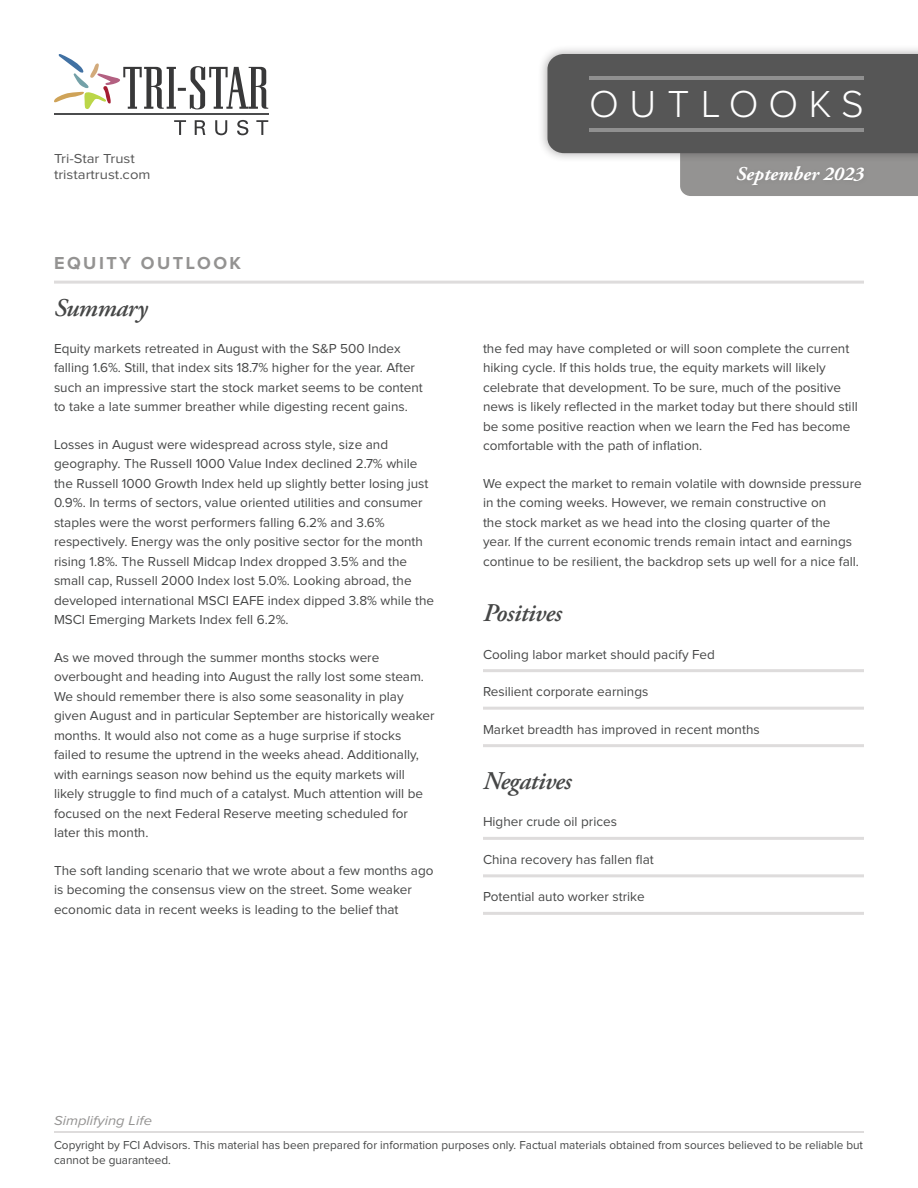
<style>
.page{position:relative;width:918px;height:1188px;background:#fff}
.page>*{position:absolute;margin:0;border:0;box-sizing:border-box;transform-origin:0 0}
.t1{font:300 39px "Proxima Nova";letter-spacing:.27em;color:#fff}
.bullets-square{font:italic 600 25.5px "Adobe Garamond Pro";letter-spacing:-.02em;color:#464747}
.palatino-main{font:italic 600 25.5px "Adobe Garamond Pro";letter-spacing:-.02em;color:#464747}
.t2{font:italic 700 19.5px "Adobe Garamond Pro";color:#fff}
.t3{font:700 18px "Proxima Nova";letter-spacing:.14em;color:#949392}
.palatino-main-2{font:13.5px/19.5px "Proxima Nova";color:#464747}
.bullets-square-2{font:13.5px "Proxima Nova";color:#464747}
.t4{font:13.5px/16.2px "Proxima Nova";color:#565656;scale:1.1 1}
.t5{font:italic 13.5px "Proxima Nova";color:#949392;scale:1.1 1}
.t6{font:12px/14.4px "Proxima Nova";color:#464747}
</style>
<div class="page">
<div style="left:538px;top:44px;width:380px;height:119px;background:#231f20;opacity:.38"></div>
<svg style="left:547px;top:54px;width:371px;height:142px;background:#727272"></svg>
<hr style="left:590px;top:76px;width:274px;height:4px;background:#909090">
<hr style="left:590px;top:128px;width:274px;height:4px;background:#909090">
<div style="left:732px;top:162px;width:137px;height:29px;background:#939291"></div>
<hr style="left:483px;top:669px;width:381px;height:3px;background:#dedcdc">
<hr style="left:483px;top:707px;width:381px;height:3px;background:#dedcdc">
<hr style="left:483px;top:744px;width:381px;height:3px;background:#dedcdc">
<hr style="left:483px;top:837px;width:381px;height:3px;background:#dedcdc">
<hr style="left:483px;top:874px;width:381px;height:3px;background:#dedcdc">
<hr style="left:483px;top:912px;width:381px;height:3px;background:#dedcdc">
<hr style="left:54px;top:281px;width:810px;height:3px;background:#dedcdc">
<hr style="left:54px;top:1131px;width:810px;height:2px;background:#dedcdc">
<svg style="left:54px;top:54px;width:214px;height:55px"></svg>
<hr style="left:54px;top:114px;width:215px;height:1px;background:#4b4c4d">
<svg style="left:174px;top:120px;width:12px;height:15px"></svg>
<svg style="left:195px;top:120px;width:10px;height:15px"></svg>
<svg style="left:215px;top:120px;width:12px;height:15px"></svg>
<svg style="left:237px;top:120px;width:11px;height:15px"></svg>
<svg style="left:256px;top:120px;width:12px;height:15px"></svg>
<p class="t4" style="left:54px;top:151px;width:89px">Tri-Star Trust tristartrust.com</p>
<p class="t3" style="left:54px;top:254px;width:189px">EQUITY OUTLOOK</p>
<p class="bullets-square" style="left:54px;top:293px;width:95px">Summary</p>
<p class="palatino-main-2" style="left:54px;top:339px;width:370px">Equity markets retreated in August with the S&amp;P 500 Index falling 1.6%. Still, that index sits 18.7% higher for the year. After such an impressive start the stock market seems to be content to take a late summer breather while digesting recent gains.</p>
<p class="palatino-main-2" style="left:54px;top:435px;width:382px">Losses in August were widespread across style, size and geography. The Russell 1000 Value Index declined 2.7% while the Russell 1000 Growth Index held up slightly better losing just 0.9%. In terms of sectors, value oriented utilities and consumer staples were the worst performers falling 6.2% and 3.6% respectively. Energy was the only positive sector for the month rising 1.8%. The Russell Midcap Index dropped 3.5% and the small cap, Russell 2000 Index lost 5.0%. Looking abroad, the developed international MSCI EAFE index dipped 3.8% while the MSCI Emerging Markets Index fell 6.2%.</p>
<p class="palatino-main-2" style="left:54px;top:648px;width:382px">As we moved through the summer months stocks were overbought and heading into August the rally lost some steam.<br>We should remember there is also some seasonality in play given August and in particular September are historically weaker months. It would also not come as a huge surprise if stocks failed to resume the uptrend in the weeks ahead. Additionally, with earnings season now behind us the equity markets will likely struggle to find much of a catalyst. Much attention will be focused on the next Federal Reserve meeting scheduled for later this month.</p>
<p class="palatino-main-2" style="left:54px;top:861px;width:381px">The soft landing scenario that we wrote about a few months ago is becoming the consensus view on the street. Some weaker economic data in recent weeks is leading to the belief that</p>
<h1 class="t1" style="left:589px;top:86px;width:276px">OUTLOOKS</h1>
<h3 class="t2" style="left:736px;top:162px;width:129px">September 2023</h3>
<p class="palatino-main-2" style="left:483px;top:339px;width:376px">the fed may have completed or will soon complete the current hiking cycle. If this holds true, the equity markets will likely celebrate that development. To be sure, much of the positive news is likely reflected in the market today but there should still be some positive reaction when we learn the Fed has become comfortable with the path of inflation.</p>
<p class="palatino-main-2" style="left:483px;top:474px;width:380px">We expect the market to remain volatile with downside pressure in the coming weeks. However, we remain constructive on<br>the stock market as we head into the closing quarter of the<br>year. If the current economic trends remain intact and earnings continue to be resilient, the backdrop sets up well for a nice fall.</p>
<p class="palatino-main" style="left:483px;top:598px;width:80px">Positives</p>
<p class="bullets-square-2" style="left:483px;top:648px;width:233px">Cooling labor market should pacify Fed</p>
<p class="bullets-square-2" style="left:483px;top:685px;width:167px">Resilient corporate earnings</p>
<p class="bullets-square-2" style="left:483px;top:723px;width:278px">Market breadth has improved in recent months</p>
<p class="bullets-square" style="left:483px;top:766px;width:90px">Negatives</p>
<p class="bullets-square-2" style="left:483px;top:816px;width:135px">Higher crude oil prices</p>
<p class="bullets-square-2" style="left:483px;top:853px;width:172px">China recovery has fallen flat</p>
<p class="bullets-square-2" style="left:483px;top:891px;width:163px">Potential auto worker strike</p>
<p class="t5" style="left:54px;top:1111px;width:91px">Simplifying Life</p>
<p class="t6" style="left:54px;top:1139px;width:811px">Copyright by FCI Advisors. This material has been prepared for information purposes only. Factual materials obtained from sources believed to be reliable but cannot be guaranteed.</p>
</div>
